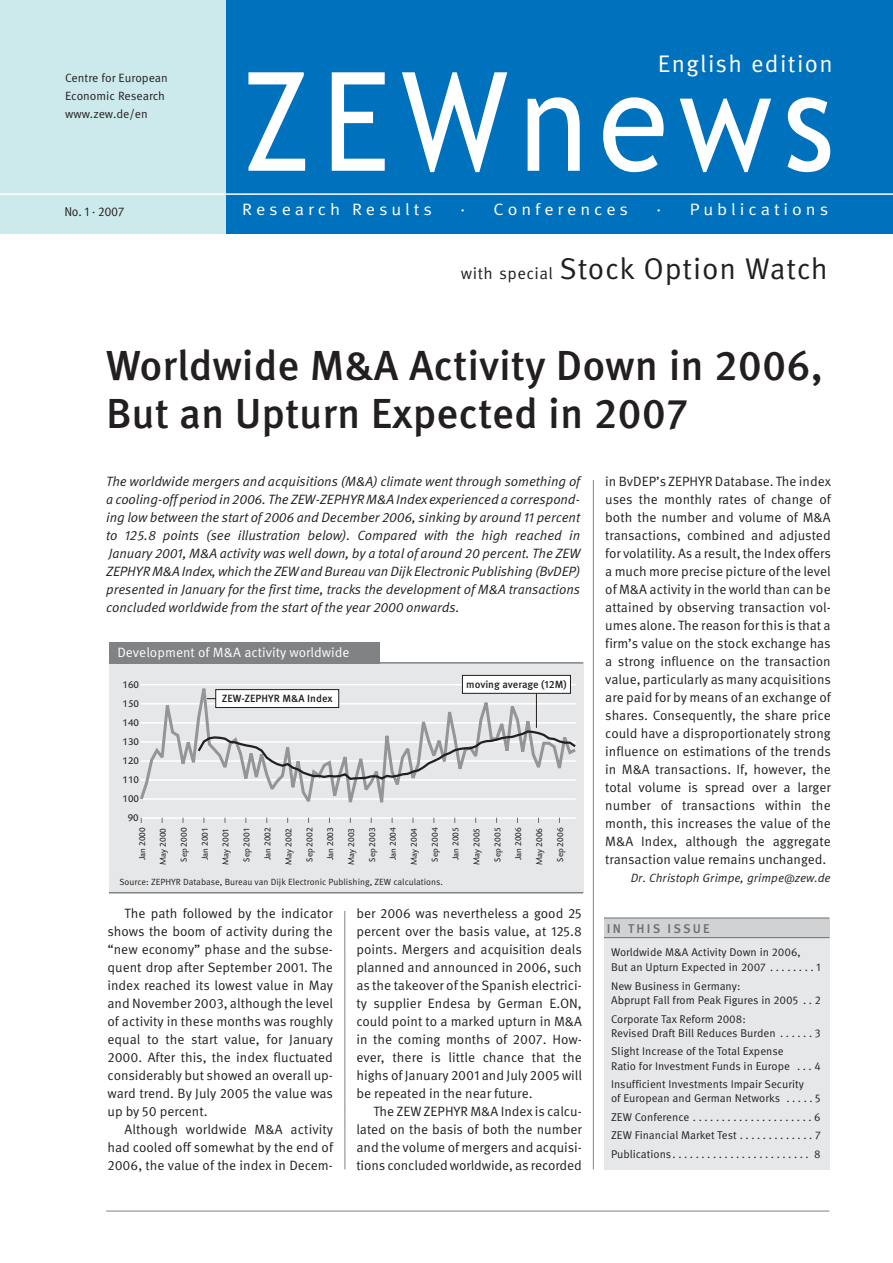
<style>
.page{position:relative;width:893px;height:1263px;background:#fff}
.page>*{position:absolute;margin:0;border:0;box-sizing:border-box;transform-origin:0 0}
.t1{font:137.7px "Trebuchet MS";letter-spacing:.09em;color:#fff;scale:.91 1}
.t2{font:500 42px/48px "Meta Pro";color:#231f20}
.t3{font:30px "Meta Pro";letter-spacing:.03em;color:#231f20}
.t4{font:24px "Meta Pro";letter-spacing:.06em;color:#fff}
.t5{font:16.5px "Meta Normal LF";letter-spacing:.22em;color:#fff;scale:1.09 1}
.t6{font:13.5px/18px "Meta Pro";color:#231f20;text-align:justify}
.t7{font:italic 13.5px/18px "Meta Pro";letter-spacing:-.005em;color:#231f20;text-align:justify}
.t8{font:13.5px "Meta Pro";color:#fff}
.t9{font:500 12.75px "Meta Pro";letter-spacing:.17em;color:#6c6e70}
.t10{font:12.75px "Meta Pro";letter-spacing:-.015em;color:#231f20;scale:.95 1}
.t11{font:12px/18px "Meta Pro";color:#231f20}
.t12{font:italic 12px "Meta Pro";color:#231f20}
.t13{font:11.25px/14.2px "Meta Pro";color:#231f20}
.t14{font:500 10.5px "Meta Pro";color:#231f20}
.t15{font:10.5px "Today SB";color:#231f20}
.t16{font:9px "Today SB";color:#231f20}
.t17{font:9px "Meta Pro";color:#231f20}
.s1{font-size:16.5px}
</style>
<div class="page">
<hr style="left:106px;top:1211px;width:723px;height:1px;background:#808284">
<div style="left:604px;top:938px;width:225px;height:231px;background:#e6e7e8"></div>
<div style="left:604px;top:918px;width:225px;height:20px;background:#d1d2d4"></div>
<hr style="left:604px;top:918px;width:225px;height:1px;background:#6c6e70">
<hr style="left:604px;top:937px;width:225px;height:1px;background:#6c6e70">
<div style="left:225px;top:0;width:667px;height:234px;background:#0071bc"></div>
<div style="left:0;top:0;width:225px;height:234px;background:#cceaeb"></div>
<hr style="left:0;top:193px;width:892px;height:2px;background:#fff">
<hr style="left:344px;top:911px;width:1px;height:258px;background:#808284">
<hr style="left:593px;top:480px;width:1px;height:689px;background:#808284">
<div style="left:109px;top:663px;width:474px;height:230px;background:#e6e7e8"></div>
<svg style="left:140px;top:674px;width:436px;height:149px"></svg>
<svg style="left:196px;top:729px;width:380px;height:52px"></svg>
<div style="left:109px;top:642px;width:270px;height:21px;background:#808284"></div>
<hr style="left:109px;top:662px;width:474px;height:2px;background:#808284">
<hr style="left:109px;top:892px;width:474px;height:1px;background:#808284">
<hr style="left:536px;top:687px;width:1px;height:41px;background:#231f20">
<div style="left:216px;top:690px;width:123px;height:18px;background:#fff"></div>
<div style="left:215px;top:689px;width:124px;height:19px;border:1px solid #231f20"></div>
<div style="left:462px;top:675px;width:108px;height:18px;background:#fff"></div>
<div style="left:462px;top:675px;width:108px;height:19px;border:1px solid #231f20"></div>
<p class="t11" style="left:65px;top:70px;width:104px">Centre for European<br>Economic Research www.zew.de/en</p>
<p class="t10" style="left:64px;top:207px;width:65px">No. 1 · 2007</p>
<h3 class="t4" style="left:658px;top:54px;width:176px">English edition</h3>
<h1 class="t1" style="left:242px;top:43px;width:652px">ZEWnews</h1>
<p class="t5" style="left:242px;top:200px;width:175px">Research Results</p>
<p class="t5" style="left:460px;top:200px;width:155px">· Conferences</p>
<p class="t5" style="left:656px;top:200px;width:159px">· Publications</p>
<h3 class="t3" style="left:461px;top:257px;width:368px"><span class="s1">with special</span> Stock Option Watch</h3>
<h2 class="t2" style="left:106px;top:345px;width:718px">Worldwide M&amp;A Activity Down in 2006,<br>But an Upturn Expected in 2007</h2>
<p class="t7" style="left:106px;top:474px;width:475px">The worldwide mergers and acquisitions (M&amp;A) climate went through something of a cooling-off period in 2006. The ZEW-ZEPHYR M&amp;A Index experienced a correspond&shy;ing low between the start of 2006 and December 2006, sinking by around 11 percent to 125.8 points (see illustration below). Compared with the high reached in January 2001, M&amp;A activity was well down, by a total of around 20 percent. The ZEW ZEPHYR M&amp;A Index, which the ZEW and Bureau van Dijk Electronic Publishing (BvDEP) presented in January for the first time, tracks the development of M&amp;A transactions concluded worldwide from the start of the year 2000 onwards.</p>
<p class="t8" style="left:117px;top:647px;width:234px">Development of M&amp;A activity worldwide</p>
<p class="t15" style="left:122px;top:680px;width:18px">160</p>
<p class="t15" style="left:122px;top:699px;width:18px">150</p>
<p class="t15" style="left:122px;top:718px;width:18px">140</p>
<p class="t15" style="left:122px;top:737px;width:18px">130</p>
<p class="t15" style="left:122px;top:756px;width:18px">120</p>
<p class="t15" style="left:122px;top:775px;width:18px">110</p>
<p class="t15" style="left:122px;top:794px;width:18px">100</p>
<p class="t15" style="left:128px;top:813px;width:13px">90</p>
<p class="t14" style="left:222px;top:694px;width:112px">ZEW-ZEPHYR M&amp;A Index</p>
<p class="t14" style="left:466px;top:680px;width:102px">moving average (12M)</p>
<p class="t16" style="left:138px;top:860px;width:34px;rotate:-90deg">Jan 2000</p>
<p class="t16" style="left:159px;top:865px;width:38px;rotate:-90deg">May 2000</p>
<p class="t16" style="left:180px;top:862px;width:35px;rotate:-90deg">Sep 2000</p>
<p class="t16" style="left:201px;top:860px;width:34px;rotate:-90deg">Jan 2001</p>
<p class="t16" style="left:222px;top:865px;width:38px;rotate:-90deg">May 2001</p>
<p class="t16" style="left:243px;top:862px;width:35px;rotate:-90deg">Sep 2001</p>
<p class="t16" style="left:264px;top:860px;width:34px;rotate:-90deg">Jan 2002</p>
<p class="t16" style="left:285px;top:865px;width:38px;rotate:-90deg">May 2002</p>
<p class="t16" style="left:305px;top:862px;width:35px;rotate:-90deg">Sep 2002</p>
<p class="t16" style="left:326px;top:860px;width:34px;rotate:-90deg">Jan 2003</p>
<p class="t16" style="left:347px;top:865px;width:38px;rotate:-90deg">May 2003</p>
<p class="t16" style="left:368px;top:862px;width:35px;rotate:-90deg">Sep 2003</p>
<p class="t16" style="left:389px;top:860px;width:34px;rotate:-90deg">Jan 2004</p>
<p class="t16" style="left:410px;top:865px;width:38px;rotate:-90deg">May 2004</p>
<p class="t16" style="left:431px;top:862px;width:35px;rotate:-90deg">Sep 2004</p>
<p class="t16" style="left:452px;top:860px;width:34px;rotate:-90deg">Jan 2005</p>
<p class="t16" style="left:472px;top:865px;width:38px;rotate:-90deg">May 2005</p>
<p class="t16" style="left:493px;top:862px;width:35px;rotate:-90deg">Sep 2005</p>
<p class="t16" style="left:514px;top:860px;width:34px;rotate:-90deg">Jan 2006</p>
<p class="t16" style="left:535px;top:865px;width:38px;rotate:-90deg">May 2006</p>
<p class="t16" style="left:556px;top:862px;width:35px;rotate:-90deg">Sep 2006</p>
<p class="t17" style="left:119px;top:879px;width:325px">Source: ZEPHYR Database, Bureau van Dijk Electronic Publishing, ZEW calculations.</p>
<p class="t6" style="left:107px;top:905px;width:227px;text-indent:17px">The path followed by the indicator shows the boom of activity during the “new economy” phase and the subse&shy;quent drop after September 2001. The index reached its lowest value in May and November 2003, although the level of activity in these months was roughly equal to the start value, for January 2000. After this, the index fluctuated considerably but showed an overall up&shy;ward trend. By July 2005 the value was up by 50 percent.</p>
<p class="t6" style="left:107px;top:1121px;width:227px;text-indent:17px">Although worldwide M&amp;A activity had cooled off somewhat by the end of 2006, the value of the index in Decem-</p>
<p class="t6" style="left:356px;top:905px;width:227px">ber 2006 was nevertheless a good 25 percent over the basis value, at 125.8 points. Mergers and acquisition deals planned and announced in 2006, such as the takeover of the Spanish electrici&shy;ty supplier Endesa by German E.ON, could point to a marked upturn in M&amp;A in the coming months of 2007. How&shy;ever, there is little chance that the highs of January 2001 and July 2005 will be repeated in the near future.</p>
<p class="t6" style="left:356px;top:1103px;width:227px;text-indent:17px">The ZEW ZEPHYR M&amp;A Index is calcu&shy;lated on the basis of both the number and the volume of mergers and acquisi&shy;tions concluded worldwide, as recorded</p>
<p class="t6" style="left:605px;top:473px;width:227px">in BvDEP’s ZEPHYR Database. The index uses the monthly rates of change of both the number and volume of M&amp;A transactions, combined and adjusted for volatility. As a result, the Index offers a much more precise picture of the level of M&amp;A activity in the world than can be attained by observing transaction vol&shy;umes alone. The reason for this is that a firm’s value on the stock exchange has a strong influence on the transaction value, particularly as many acquisitions are paid for by means of an exchange of shares. Consequently, the share price could have a disproportionately strong influence on estimations of the trends in M&amp;A transactions. If, however, the total volume is spread over a larger number of transactions within the month, this increases the value of the M&amp;A Index, although the aggregate transaction value remains unchanged.</p>
<p class="t12" style="left:630px;top:874px;width:201px">Dr. Christoph Grimpe, grimpe@zew.de</p>
<p class="t9" style="left:607px;top:924px;width:104px">IN THIS ISSUE</p>
<p class="t13" style="left:611px;top:946px;width:211px">Worldwide M&amp;A Activity Down in 2006,<br>But an Upturn Expected in 2007 . . . . . . . . 1</p>
<p class="t13" style="left:611px;top:980px;width:211px">New Business in Germany:<br>Abprupt Fall from Peak Figures in 2005 . . 2</p>
<p class="t13" style="left:611px;top:1012px;width:211px">Corporate Tax Reform 2008:<br>Revised Draft Bill Reduces Burden . . . . . . 3</p>
<p class="t13" style="left:611px;top:1045px;width:211px">Slight Increase of the Total Expense<br>Ratio for Investment Funds in Europe . . . 4</p>
<p class="t13" style="left:611px;top:1078px;width:211px">Insufficient Investments Impair Security<br>of European and German Networks . . . . . 5</p>
<p class="t13" style="left:611px;top:1109px;width:211px;line-height:18.5px;text-align:justify">ZEW Conference . . . . . . . . . . . . . . . . . . . . . 6<br>ZEW Financial Market Test . . . . . . . . . . . . . 7<br>Publications. . . . . . . . . . . . . . . . . . . . . . . . 8</p>
</div>
